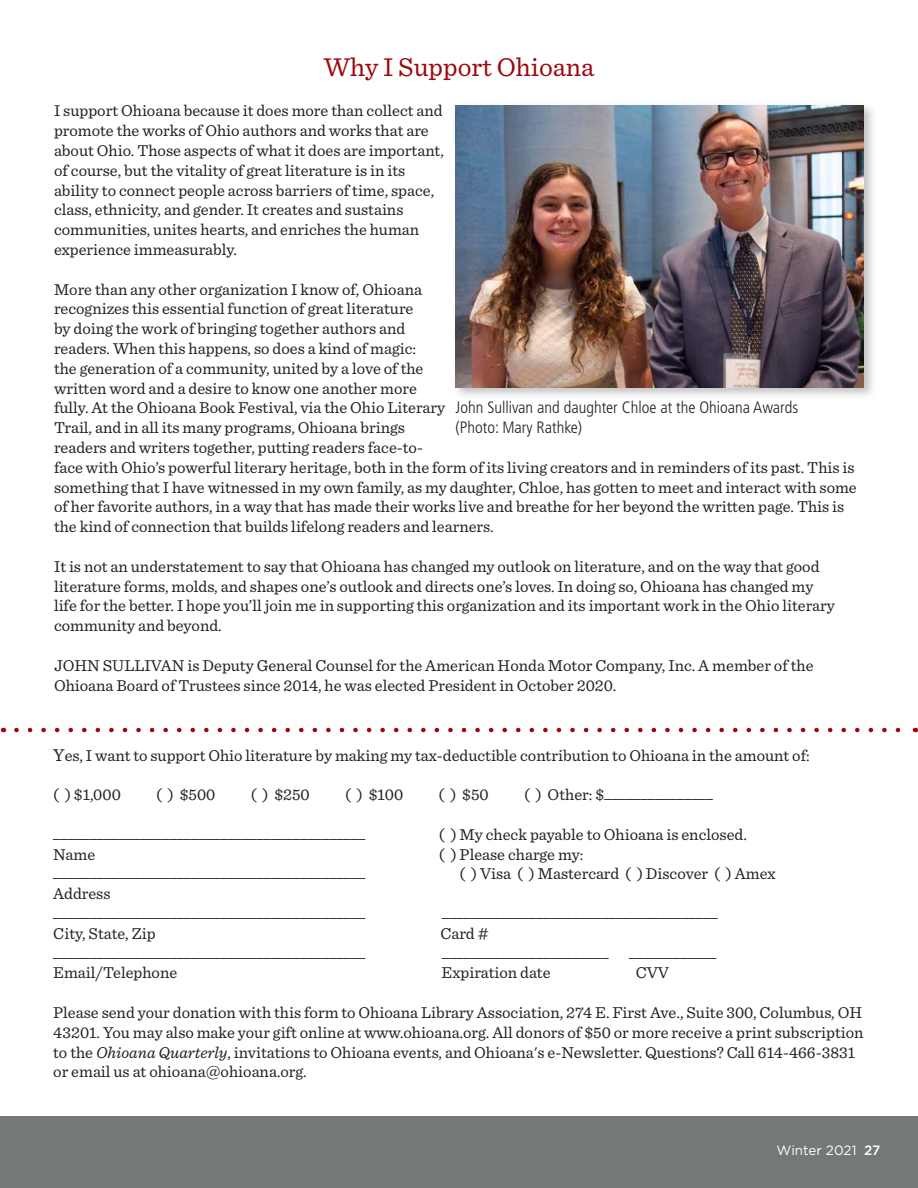
<style>
.page{position:relative;width:918px;height:1188px;background:#fff}
.page>*{position:absolute;margin:0;border:0;box-sizing:border-box;transform-origin:0 0}
.Coming_Soon_Reverse_Title{font:27px "Sentinel";color:#9d070d}
.t1{font:16.5px/19.8px "Sentinel";color:#231f20}
.t2{font:300 condensed 16.5px/19.8px "Frutiger LT Std";color:#231f20}
.t3{font:13.5px "Gotham";color:#fff}
.s1{font-size:18px}
.s2{font-style:italic}
.s3{font-weight:500}
</style>
<div class="page">
<div style="left:0;top:1116px;width:918px;height:72px;background:#757879"></div>
<div style="left:452px;top:102px;width:425px;height:298px;background:#231f20;opacity:.27"></div>
<img style="left:456px;top:105px;width:408px;height:282px">
<svg style="left:16px;top:728px;width:885px;height:4px"></svg>
<p class="Coming_Soon_Reverse_Title" style="left:324px;top:46px;width:272px">Why I Support Ohioana</p>
<p class="t1" style="left:54px;top:100px;width:392px">I support Ohioana because it does more than collect and promote the works of Ohio authors and works that are about Ohio. Those aspects of what it does are important, of course, but the vitality of great literature is in its ability to connect people across barriers of time, space, class, ethnicity, and gender. It creates and sustains communities, unites hearts, and enriches the human experience immeasurably.</p>
<p class="t1" style="left:54px;top:278px;width:804px">More than any other organization I know of, Ohioana<br>recognizes this essential function of great literature<br>by doing the work of bringing together authors and<br>readers. When this happens, so does a kind of magic:<br>the generation of a community, united by a love of the<br>written word and a desire to know one another more<br>fully. At the Ohioana Book Festival, via the Ohio Literary<br>Trail, and in all its many programs, Ohioana brings<br>readers and writers together, putting readers face-to-<br>face with Ohio’s powerful literary heritage, both in the form of its living creators and in reminders of its past. This is something that I have witnessed in my own family, as my daughter, Chloe, has gotten to meet and interact with some of her favorite authors, in a way that has made their works live and breathe for her beyond the written page. This is the kind of connection that builds lifelong readers and learners.</p>
<p class="t1" style="left:54px;top:555px;width:782px">It is not an understatement to say that Ohioana has changed my outlook on literature, and on the way that good literature forms, molds, and shapes one’s outlook and directs one’s loves. In doing so, Ohioana has changed my life for the better. I hope you’ll join me in supporting this organization and its important work in the Ohio literary community and beyond.</p>
<p class="t1" style="left:54px;top:654px;width:761px">JOHN SULLIVAN is Deputy General Counsel for the American Honda Motor Company, Inc. A member of the<br>Ohioana Board of Trustees since 2014, he was elected President in October 2020.</p>
<p class="t2" style="left:456px;top:398px;width:344px">John Sullivan and daughter Chloe at the Ohioana Awards (Photo: Mary Rathke)</p>
<p class="t1" style="left:53px;top:744px;width:758px"><span class="s1">Y</span>es, I want to support Ohio literature by making my tax-deductible contribution to Ohioana in the amount of:</p>
<p class="t1" style="left:53px;top:784px;width:69px">( ) $1,000</p>
<p class="t1" style="left:156px;top:784px;width:61px">( ) $500</p>
<p class="t1" style="left:251px;top:784px;width:61px">( ) $250</p>
<p class="t1" style="left:345px;top:784px;width:60px">( ) $100</p>
<p class="t1" style="left:439px;top:784px;width:52px">( ) $50</p>
<p class="t1" style="left:524px;top:784px;width:191px">( ) Other: $_______________</p>
<p class="t1" style="left:53px;top:823px;width:314px">___________________________________________</p>
<p class="t1" style="left:439px;top:823px;width:310px">( ) My check payable to Ohioana is enclosed.</p>
<p class="t1" style="left:53px;top:843px;width:44px">Name</p>
<p class="t1" style="left:439px;top:843px;width:146px">( ) Please charge my:</p>
<p class="t1" style="left:53px;top:863px;width:314px">___________________________________________</p>
<p class="t1" style="left:459px;top:863px;width:318px">( ) Visa ( ) Mastercard ( ) Discover ( ) Amex</p>
<p class="t1" style="left:53px;top:883px;width:59px">Address</p>
<p class="t1" style="left:53px;top:903px;width:314px">___________________________________________</p>
<p class="t1" style="left:442px;top:903px;width:277px">______________________________________</p>
<p class="t1" style="left:53px;top:922px;width:104px">City, State, Zip</p>
<p class="t1" style="left:441px;top:922px;width:50px">Card #</p>
<p class="t1" style="left:53px;top:942px;width:314px">___________________________________________</p>
<p class="t1" style="left:442px;top:942px;width:276px">_______________________ ____________</p>
<p class="t1" style="left:53px;top:962px;width:126px">Email/Telephone</p>
<p class="t1" style="left:442px;top:962px;width:110px">Expiration date</p>
<p class="t1" style="left:636px;top:962px;width:35px">CVV</p>
<p class="t1" style="left:53px;top:1002px;width:812px">Please send your donation with this form to Ohioana Library Association, 274 E. First Ave., Suite 300, Columbus, OH 43201. You may also make your gift online at www.ohioana.org. All donors of $50 or more receive a print subscription to the <span class="s2">Ohioana Quarterly</span>, invitations to Ohioana events, and Ohioana's e-Newsletter. Questions? Call 614-466-3831 or email us at ohioana@ohioana.org.</p>
<p class="t3" style="left:777px;top:1142px;width:105px">Winter 2021 <span class="s3">27</span></p>
</div>
